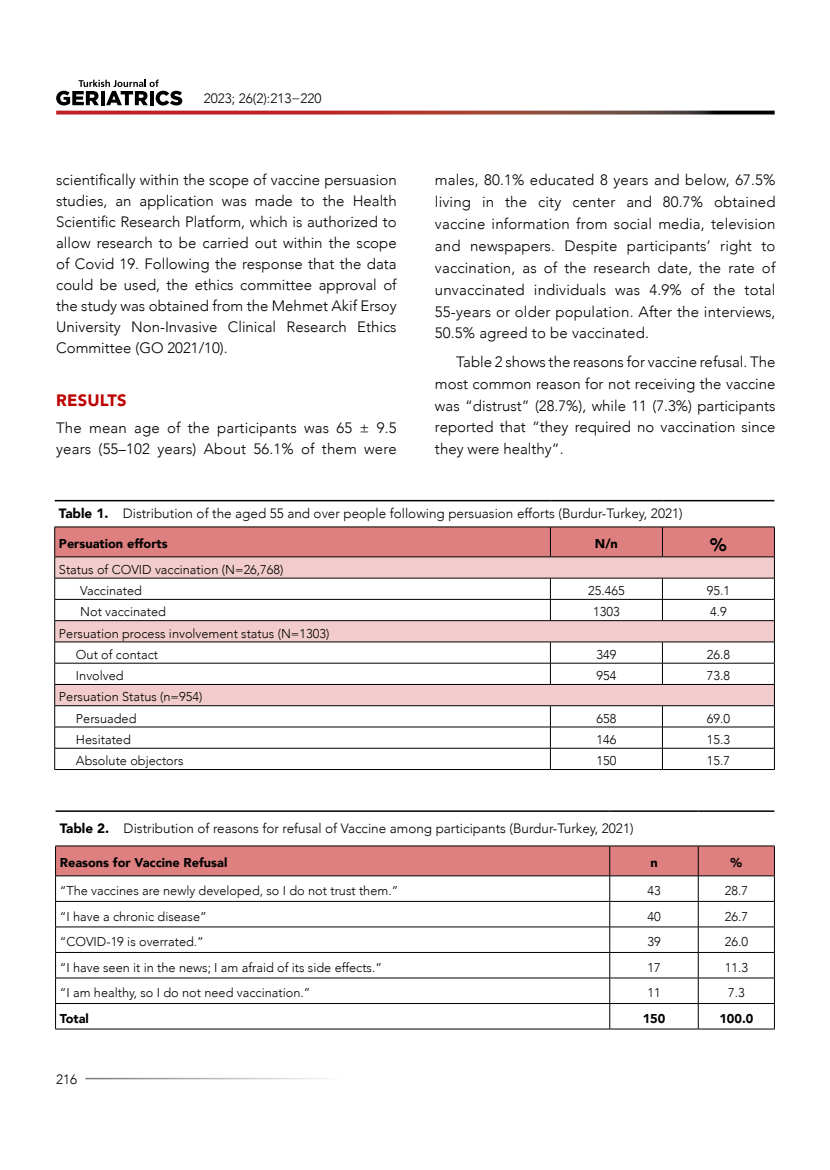
<style>
.page{position:relative;width:830px;height:1170px;background:#fff}
.page>*{position:absolute;margin:0;border:0;box-sizing:border-box;transform-origin:0 0}
.t1{font:900 18px "Avenir";color:#000}
.t2{font:900 16.5px "Avenir";letter-spacing:.015em;color:#be0000}
.t3{font:300 15px/21.9px "Avenir";letter-spacing:.01em;color:#000;text-align:justify}
.t4{font:300 13.5px "Avenir";color:#000}
.t5{font:300 12.75px/21.3px "Avenir";color:#000}
.t6{font:900 12.75px "Avenir";color:#000}
.s1{font-weight:900}
</style>
<div class="page">
<svg style="left:56px;top:80px;width:126px;height:25px"></svg>
<hr style="left:55px;top:500px;width:495px;height:1px;background:#000">
<hr style="left:550px;top:500px;width:112px;height:1px;background:#000">
<hr style="left:662px;top:500px;width:112px;height:1px;background:#000">
<hr style="left:54px;top:526px;width:496px;height:1px;background:#000">
<hr style="left:550px;top:526px;width:112px;height:1px;background:#000">
<hr style="left:662px;top:526px;width:112px;height:1px;background:#000">
<hr style="left:54px;top:769px;width:496px;height:1px;background:#000">
<hr style="left:550px;top:769px;width:112px;height:1px;background:#000">
<hr style="left:662px;top:769px;width:112px;height:1px;background:#000">
<svg style="left:54px;top:527px;width:720px;height:242px"></svg>
<hr style="left:54px;top:556px;width:496px;height:1px;background:#000">
<hr style="left:550px;top:556px;width:112px;height:1px;background:#000">
<hr style="left:662px;top:556px;width:112px;height:1px;background:#000">
<hr style="left:56px;top:810px;width:553px;height:1px;background:#000">
<hr style="left:609px;top:810px;width:89px;height:1px;background:#000">
<hr style="left:698px;top:810px;width:76px;height:1px;background:#000">
<hr style="left:55px;top:1028px;width:554px;height:1px;background:#000">
<hr style="left:609px;top:1028px;width:89px;height:1px;background:#000">
<hr style="left:698px;top:1028px;width:76px;height:1px;background:#000">
<svg style="left:55px;top:845px;width:719px;height:183px"></svg>
<hr style="left:55px;top:875px;width:554px;height:1px;background:#000">
<hr style="left:609px;top:875px;width:89px;height:1px;background:#000">
<hr style="left:698px;top:875px;width:76px;height:1px;background:#000">
<p class="t4" style="left:203px;top:90px;width:119px">2023; 26(2):213−220</p>
<p class="t3" style="left:56px;top:169px;width:342px;line-height:21px">scientifically within the scope of vaccine persuasion studies, an application was made to the Health Scientific Research Platform, which is authorized to allow research to be carried out within the scope of Covid 19. Following the response that the data could be used, the ethics committee approval of the study was obtained from the Mehmet Akif Ersoy University Non-Invasive Clinical Research Ethics Committee (GO 2021/10).</p>
<p class="t2" style="left:56px;top:386px;width:72px">RESULTS</p>
<p class="t3" style="left:56px;top:417px;width:342px;line-height:21px">The mean age of the participants was 65 ± 9.5 years (55–102 years) About 56.1% of them were</p>
<p class="t3" style="left:435px;top:169px;width:342px">males, 80.1% educated 8 years and below, 67.5% living in the city center and 80.7% obtained vaccine information from social media, television and newspapers. Despite participants’ right to vaccination, as of the research date, the rate of unvaccinated individuals was 4.9% of the total 55-years or older population. After the interviews, 50.5% agreed to be vaccinated.</p>
<p class="t3" style="left:435px;top:350px;width:342px;text-indent:21px">Table 2 shows the reasons for vaccine refusal. The most common reason for not receiving the vaccine was “distrust” (28.7%), while 11 (7.3%) participants reported that “they required no vaccination since they were healthy”.</p>
<p class="t4" style="left:59px;top:505px;width:624px"><span class="s1">Table 1.</span> Distribution of the aged 55 and over people following persuasion efforts (Burdur-Turkey, 2021)</p>
<p class="t6" style="left:59px;top:533px;width:110px">Persuation efforts</p>
<p class="t6" style="left:594px;top:533px;width:24px">N/n</p>
<p class="t1" style="left:710px;top:529px;width:18px">%</p>
<p class="t5" style="left:80px;top:559px;width:205px;text-indent:-21px">Status of COVID vaccination (N=26,768)<br>Vaccinated</p>
<p class="t5" style="left:588px;top:580px;width:38px">25.465</p>
<p class="t5" style="left:706px;top:580px;width:25px">95.1</p>
<p class="t5" style="left:80px;top:601px;width:87px">Not vaccinated</p>
<p class="t5" style="left:593px;top:601px;width:28px">1303</p>
<p class="t5" style="left:709px;top:601px;width:18px">4.9</p>
<p class="t5" style="left:76px;top:622px;width:255px;text-indent:-17px">Persuation process involvement status (N=1303)<br>Out of contact</p>
<p class="t5" style="left:596px;top:644px;width:21px">349</p>
<p class="t5" style="left:706px;top:644px;width:25px">26.8</p>
<p class="t5" style="left:76px;top:665px;width:49px">Involved</p>
<p class="t5" style="left:596px;top:665px;width:21px">954</p>
<p class="t5" style="left:706px;top:665px;width:25px">73.8</p>
<p class="t5" style="left:76px;top:686px;width:128px;text-indent:-17px">Persuation Status (n=954)<br>Persuaded</p>
<p class="t5" style="left:596px;top:707px;width:21px">658</p>
<p class="t5" style="left:706px;top:707px;width:25px">69.0</p>
<p class="t5" style="left:76px;top:729px;width:56px">Hesitated</p>
<p class="t5" style="left:596px;top:729px;width:21px">146</p>
<p class="t5" style="left:706px;top:729px;width:25px">15.3</p>
<p class="t5" style="left:76px;top:750px;width:109px">Absolute objectors</p>
<p class="t5" style="left:596px;top:750px;width:21px">150</p>
<p class="t5" style="left:706px;top:750px;width:25px">15.7</p>
<p class="t4" style="left:60px;top:820px;width:575px"><span class="s1">Table 2.</span> Distribution of reasons for refusal of Vaccine among participants (Burdur-Turkey, 2021)</p>
<p class="t6" style="left:60px;top:851px;width:169px">Reasons for Vaccine Refusal</p>
<p class="t6" style="left:650px;top:851px;width:9px">n</p>
<p class="t6" style="left:730px;top:851px;width:13px">%</p>
<p class="t5" style="left:60px;top:879px;width:340px">“The vaccines are newly developed, so I do not trust them.”</p>
<p class="t5" style="left:647px;top:879px;width:15px">43</p>
<p class="t5" style="left:724px;top:879px;width:25px">28.7</p>
<p class="t5" style="left:60px;top:905px;width:148px">“I have a chronic disease”</p>
<p class="t5" style="left:647px;top:905px;width:15px">40</p>
<p class="t5" style="left:724px;top:905px;width:25px">26.7</p>
<p class="t5" style="left:60px;top:930px;width:145px">“COVID-19 is overrated.”</p>
<p class="t5" style="left:647px;top:930px;width:15px">39</p>
<p class="t5" style="left:724px;top:930px;width:25px">26.0</p>
<p class="t5" style="left:60px;top:956px;width:323px">“I have seen it in the news; I am afraid of its side effects.”</p>
<p class="t5" style="left:647px;top:956px;width:15px">17</p>
<p class="t5" style="left:724px;top:956px;width:25px">11.3</p>
<p class="t5" style="left:60px;top:982px;width:252px">“I am healthy, so I do not need vaccination.”</p>
<p class="t5" style="left:647px;top:982px;width:15px">11</p>
<p class="t5" style="left:727px;top:982px;width:18px">7.3</p>
<p class="t6" style="left:60px;top:1007px;width:31px">Total</p>
<p class="t6" style="left:642px;top:1007px;width:24px">150</p>
<p class="t6" style="left:719px;top:1007px;width:35px">100.0</p>
<p class="t4" style="left:56px;top:1070px;width:23px">216</p>
</div>
